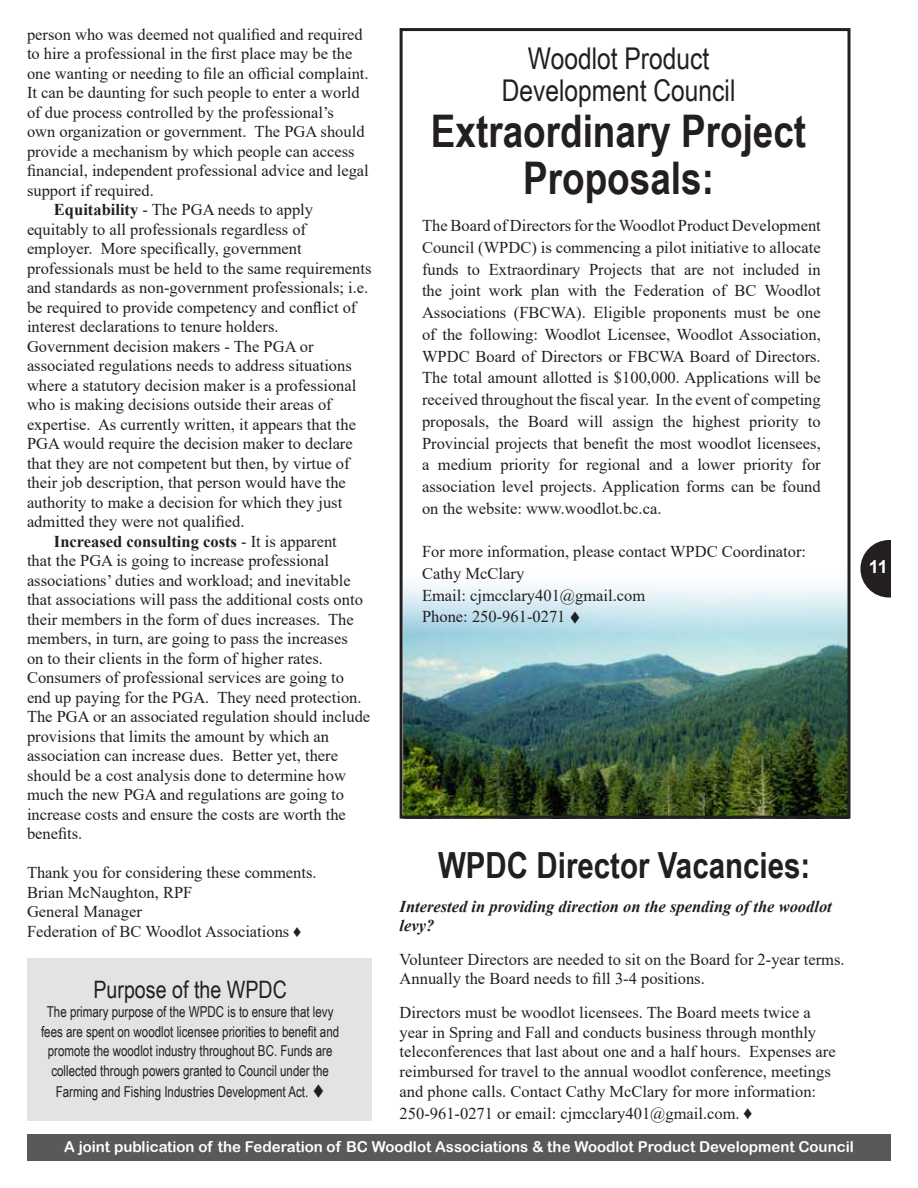
<style>
.page{position:relative;width:918px;height:1188px;background:#fff}
.page>*{position:absolute;margin:0;border:0;box-sizing:border-box;transform-origin:0 0}
.t1{font:700 45px/46.5px "Arial Narrow";color:#231f20;text-align:center}
.t2{font:700 36px "Arial Narrow";color:#231f20}
.t3{font:30px/31.5px "Arial Narrow";color:#231f20;text-align:center}
.t4{font:24px "Arial Narrow";color:#231f20}
.t5{font:700 18px "Arial";color:#fff}
.t6{font:16.5px/21.8px "Times New Roman";color:#231f20}
.t7{font:italic 700 16.5px/19.8px "Times New Roman";color:#231f20}
.t8{font:700 16.5px "Times New Roman";color:#231f20}
.t9{font:15px/19.5px "Arial Narrow";color:#231f20;text-align:center;scale:.94 1}
.t10{font:15px "Arial Rounded MT Bold";color:#fff}
.s1{font-weight:700}
.s2{font-weight:400}
.s3{font-family:"Arial Narrow"}
.s4{font-family:"Arial Narrow";font-size:18px}
</style>
<div class="page">
<div style="left:27px;top:1134px;width:864px;height:27px;background:#58595b"></div>
<div style="left:860px;top:540px;width:58px;height:58px;background:#231f20;border-radius:50%"></div>
<div style="left:891px;top:502px;width:27px;height:135px;background:#fff"></div>
<img style="left:404px;top:585px;width:442px;height:230px">
<div style="left:400px;top:28px;width:450px;height:791px;border:3px solid #231f20"></div>
<div style="left:27px;top:958px;width:345px;height:162px;background:#e2e3e4"></div>
<p class="t6" style="left:27px;top:23px;width:337px">person who was deemed not qualified and required</p>
<p class="t6" style="left:27px;top:42px;width:327px">to hire a professional in the first place may be the</p>
<p class="t6" style="left:27px;top:62px;width:343px">one wanting or needing to file an official complaint.</p>
<p class="t6" style="left:27px;top:81px;width:334px">It can be daunting for such people to enter a world</p>
<p class="t6" style="left:27px;top:101px;width:309px">of due process controlled by the professional’s</p>
<p class="t6" style="left:27px;top:120px;width:339px">own organization or government. The PGA should</p>
<p class="t6" style="left:27px;top:140px;width:329px">provide a mechanism by which people can access</p>
<p class="t6" style="left:27px;top:159px;width:343px">financial, independent professional advice and legal</p>
<p class="t6" style="left:27px;top:179px;width:128px">support if required.</p>
<p class="t6" style="left:54px;top:198px;width:261px"><span class="s1">Equitability</span> - The PGA needs to apply</p>
<p class="t6" style="left:27px;top:218px;width:281px">equitably to all professionals regardless of</p>
<p class="t6" style="left:27px;top:237px;width:276px">employer. More specifically, government</p>
<p class="t6" style="left:27px;top:257px;width:346px">professionals must be held to the same requirements</p>
<p class="t6" style="left:27px;top:276px;width:343px">and standards as non-government professionals; i.e.</p>
<p class="t6" style="left:27px;top:296px;width:331px">be required to provide competency and conflict of</p>
<p class="t6" style="left:27px;top:315px;width:253px">interest declarations to tenure holders.</p>
<p class="t6" style="left:27px;top:335px;width:288px">Government decision makers - The PGA or</p>
<p class="t6" style="left:27px;top:354px;width:326px">associated regulations needs to address situations</p>
<p class="t6" style="left:27px;top:374px;width:331px">where a statutory decision maker is a professional</p>
<p class="t6" style="left:27px;top:393px;width:306px">who is making decisions outside their areas of</p>
<p class="t6" style="left:27px;top:413px;width:331px">expertise. As currently written, it appears that the</p>
<p class="t6" style="left:27px;top:432px;width:327px">PGA would require the decision maker to declare</p>
<p class="t6" style="left:27px;top:452px;width:324px">that they are not competent but then, by virtue of</p>
<p class="t6" style="left:27px;top:471px;width:320px">their job description, that person would have the</p>
<p class="t6" style="left:27px;top:491px;width:317px">authority to make a decision for which they just</p>
<p class="t6" style="left:27px;top:510px;width:219px">admitted they were not qualified.</p>
<p class="t8" style="left:54px;top:529px;width:284px">Increased consulting costs <span class="s2">- It is apparent</span></p>
<p class="t6" style="left:27px;top:549px;width:304px">that the PGA is going to increase professional</p>
<p class="t6" style="left:27px;top:569px;width:325px">associations’ duties and workload; and inevitable</p>
<p class="t6" style="left:27px;top:588px;width:337px">that associations will pass the additional costs onto</p>
<p class="t6" style="left:27px;top:608px;width:328px">their members in the form of dues increases. The</p>
<p class="t6" style="left:27px;top:627px;width:322px">members, in turn, are going to pass the increases</p>
<p class="t6" style="left:27px;top:647px;width:298px">on to their clients in the form of higher rates.</p>
<p class="t6" style="left:27px;top:666px;width:319px">Consumers of professional services are going to</p>
<p class="t6" style="left:27px;top:686px;width:336px">end up paying for the PGA. They need protection.</p>
<p class="t6" style="left:27px;top:705px;width:345px">The PGA or an associated regulation should include</p>
<p class="t6" style="left:27px;top:725px;width:304px">provisions that limits the amount by which an</p>
<p class="t6" style="left:27px;top:744px;width:313px">association can increase dues. Better yet, there</p>
<p class="t6" style="left:27px;top:764px;width:320px">should be a cost analysis done to determine how</p>
<p class="t6" style="left:27px;top:783px;width:319px">much the new PGA and regulations are going to</p>
<p class="t6" style="left:27px;top:803px;width:320px">increase costs and ensure the costs are worth the</p>
<p class="t6" style="left:27px;top:822px;width:57px">benefits.</p>
<p class="t6" style="left:27px;top:862px;width:291px;line-height:19.6px">Thank you for considering these comments.<br>Brian McNaughton, RPF<br>General Manager<br>Federation of BC Woodlot Associations <span class="s3">♦</span></p>
<h3 class="t4" style="left:93px;top:971px;width:195px">Purpose of the WPDC</h3>
<p class="t9" style="left:41px;top:1001px;width:319px">The primary purpose of the WPDC is to ensure that levy fees are spent on woodlot licensee priorities to benefit and promote the woodlot industry throughout BC. Funds are collected through powers granted to Council under the</p>
<p class="t9" style="left:56px;top:1081px;width:287px">Farming and Fishing Industries Development Act. ▼</p>
<h3 class="t3" style="left:502px;top:42px;width:235px">Woodlot Product<br>Development Council</h3>
<h1 class="t1" style="left:431px;top:106px;width:377px">Extraordinary Project<br>Proposals:</h1>
<p class="t6" style="left:422px;top:214px;width:400px;text-align:justify">The Board of Directors for the Woodlot Product Development Council (WPDC) is commencing a pilot initiative to allocate funds to Extraordinary Projects that are not included in the joint work plan with the Federation of BC Woodlot Associations (FBCWA). Eligible proponents must be one of the following: Woodlot Licensee, Woodlot Association, WPDC Board of Directors or FBCWA Board of Directors.<br>The total amount allotted is $100,000. Applications will be received throughout the fiscal year. In the event of competing proposals, the Board will assign the highest priority to Provincial projects that benefit the most woodlot licensees, a medium priority for regional and a lower priority for association level projects. Application forms can be found on the website: www.woodlot.bc.ca.</p>
<p class="t6" style="left:422px;top:540px;width:386px">For more information, please contact WPDC Coordinator:<br>Cathy McClary<br>Email: cjmcclary401@gmail.com<br>Phone: 250-961-0271 ▼</p>
<h2 class="t2" style="left:438px;top:838px;width:374px">WPDC Director Vacancies:</h2>
<p class="t7" style="left:400px;top:896px;width:434px">Interested in providing direction on the spending of the woodlot levy?</p>
<p class="t6" style="left:400px;top:949px;width:447px;line-height:19.8px">Volunteer Directors are needed to sit on the Board for 2-year terms.<br>Annually the Board needs to fill 3-4 positions.</p>
<p class="t6" style="left:400px;top:1002px;width:438px;line-height:19.8px">Directors must be woodlot licensees. The Board meets twice a year in Spring and Fall and conducts business through monthly teleconferences that last about one and a half hours. Expenses are reimbursed for travel to the annual woodlot conference, meetings and phone calls. Contact Cathy McClary for more information:</p>
<p class="t6" style="left:400px;top:1102px;width:355px">250-961-0271 or email: cjmcclary401@gmail.com. <span class="s4">♦</span></p>
<p class="t10" style="left:64px;top:1138px;width:791px">A joint publication of the Federation of BC Woodlot Associations &amp; the Woodlot Product Development Council</p>
<p class="t5" style="left:869px;top:554px;width:21px">11</p>
</div>
